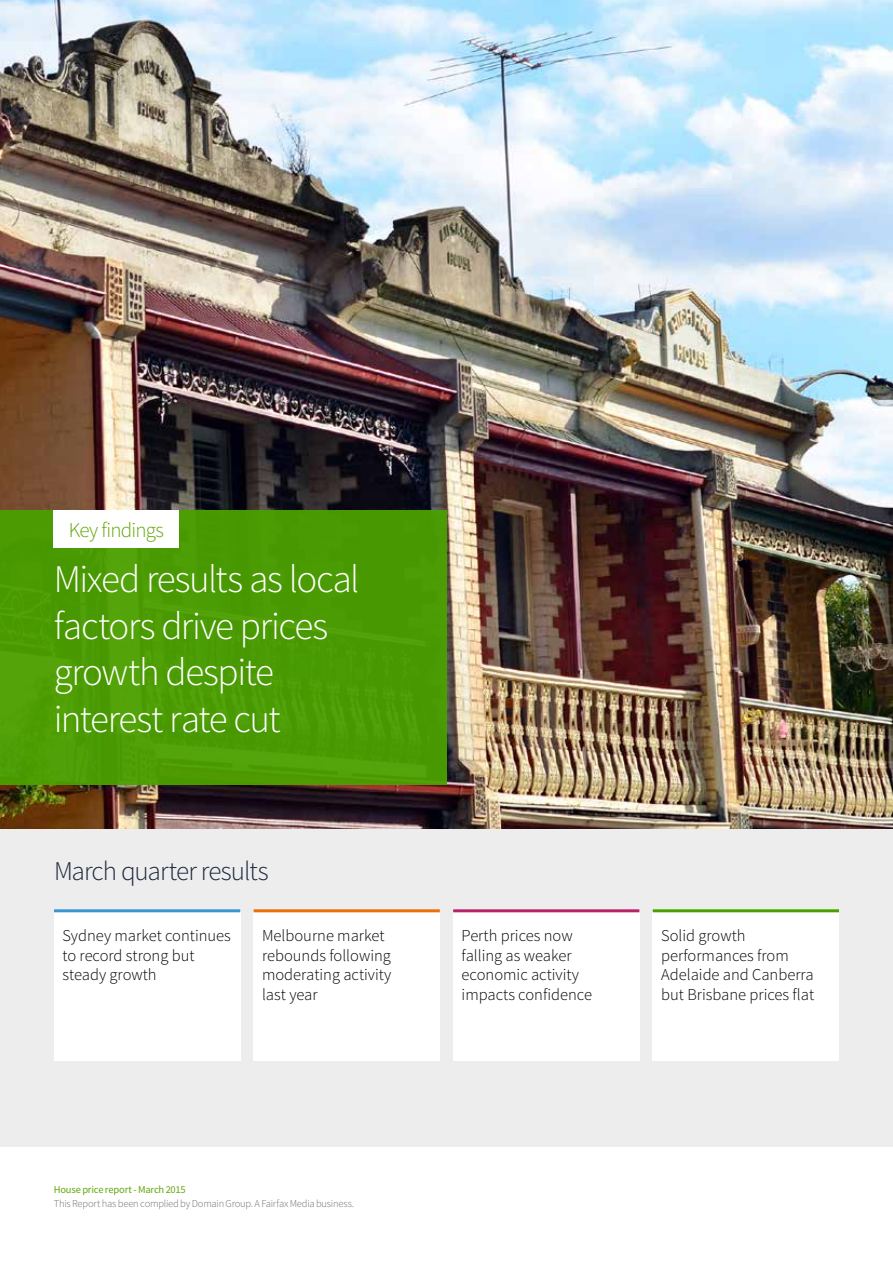
<style>
.page{position:relative;width:893px;height:1263px;background:#fff}
.page>*{position:absolute;margin:0;border:0;box-sizing:border-box;transform-origin:0 0}
.t1{font:300 39px/46.5px "Source Sans Pro";letter-spacing:-.035em;color:#fff}
.t2{font:300 27px "Source Sans Pro";letter-spacing:-.04em;color:#1d283e}
.t3{font:300 21px "Source Sans Pro";letter-spacing:-.04em;color:#63a70a}
.t4{font:300 16.5px/19.8px "Source Sans Pro";color:#000}
.t5{font:300 10.5px "Source Sans Pro";letter-spacing:-.02em;color:#706f6f}
.t6{font:10.5px "Source Sans Pro";letter-spacing:-.02em;color:#63a70a}
</style>
<div class="page">
<img style="left:0;top:0;width:893px;height:829px">
<div style="left:0;top:510px;width:446px;height:275px;background:#4ba000"></div>
<div style="left:54px;top:510px;width:125px;height:38px;background:#fff"></div>
<div style="left:0;top:829px;width:893px;height:317px;background:#ededed"></div>
<div style="left:254px;top:911px;width:186px;height:150px;background:#fff"></div>
<div style="left:54px;top:911px;width:186px;height:150px;background:#fff"></div>
<hr style="left:54px;top:909px;width:186px;height:3px;background:#3b95d2">
<hr style="left:254px;top:909px;width:186px;height:3px;background:#ea6e09">
<div style="left:453px;top:911px;width:186px;height:150px;background:#fff"></div>
<hr style="left:453px;top:909px;width:186px;height:3px;background:#b72269">
<div style="left:653px;top:911px;width:186px;height:150px;background:#fff"></div>
<hr style="left:653px;top:909px;width:186px;height:3px;background:#4ba000">
<p class="t3" style="left:69px;top:517px;width:97px">Key findings</p>
<h1 class="t1" style="left:54px;top:556px;width:307px">Mixed results as local factors drive prices growth despite interest rate cut</h1>
<h2 class="t2" style="left:54px;top:854px;width:216px">March quarter results</h2>
<p class="t4" style="left:63px;top:925px;width:170px">Sydney market continues to record strong but steady growth</p>
<p class="t4" style="left:462px;top:925px;width:132px">Perth prices now falling as weaker economic activity impacts confidence</p>
<p class="t4" style="left:661px;top:925px;width:154px">Solid growth performances from<br>Adelaide and Canberra but Brisbane prices flat</p>
<p class="t4" style="left:262px;top:925px;width:131px">Melbourne market rebounds following moderating activity last year</p>
<p class="t6" style="left:54px;top:1183px;width:133px">House price report - March 2015</p>
<p class="t5" style="left:54px;top:1197px;width:302px">This Report has been complied by Domain Group. A Fairfax Media business.</p>
</div>
